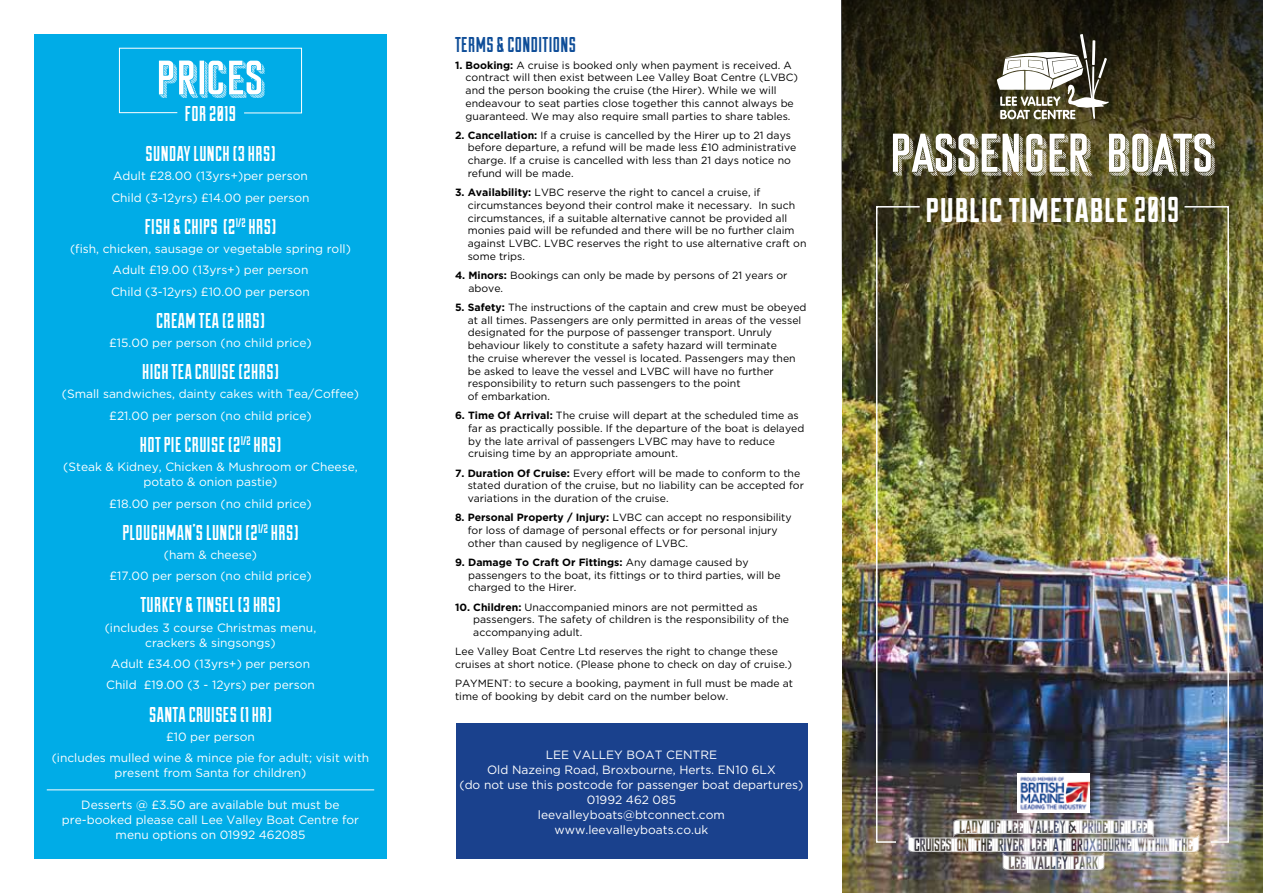
<style>
.page{position:relative;width:1263px;height:893px;background:#fff}
.page>*{position:absolute;margin:0;border:0;box-sizing:border-box;transform-origin:0 0}
.t1{font:60.15px "Sunset Boulevard";color:#fff}
.t2{font:53.25px "Sunset Boulevard";color:#fff}
.t3{font:42px "Duke Fill";letter-spacing:.02em;color:#fff}
.t4{font:21.45px "Duke Fill";letter-spacing:.02em;color:#fff}
.t5{font:21.45px "Duke Fill";letter-spacing:.02em;color:#0e4d98}
.t6{font:18px/18px "yorkwhiteletter";color:#fff;text-align:center}
.t7{font:12px/15px "Gotham";color:#fff;text-align:center}
.t8{font:10.5px/12.8px "Gotham";color:#000}
.s1{font-weight:700}
.s2{font-size:36px}
</style>
<div class="page">
<img style="left:842px;top:344px;width:421px;height:549px">
<img style="left:841px;top:0;width:422px;height:344px">
<img style="left:875px;top:205px;width:46px;height:638px">
<img style="left:1183px;top:205px;width:47px;height:638px">
<svg style="left:996px;top:34px;width:113px;height:85px"></svg>
<img style="left:1017px;top:774px;width:72px;height:38px">
<div style="left:34px;top:34px;width:353px;height:825px;background:#00ace7"></div>
<svg style="left:119px;top:47px;width:183px;height:67px"></svg>
<hr style="left:47px;top:789px;width:327px;height:1px;background:#fff">
<div style="left:456px;top:724px;width:351px;height:135px;background:#1a418d"></div>
<h2 class="t2" style="left:156px;top:59px;width:110px">PRICES</h2>
<h3 class="t4" style="left:185px;top:101px;width:53px">FOR 2019</h3>
<h3 class="t4" style="left:145px;top:141px;width:132px">SUNDAY LUNCH (3 HRS)</h3>
<p class="t7" style="left:111px;top:165px;width:200px;line-height:21.5px;text-align:left">Adult £28.00 (13yrs+)per person<br>Child (3-12yrs) £14.00 per person</p>
<h3 class="t4" style="left:145px;top:214px;width:133px">FISH &amp; CHIPS (2<sup>1/2</sup> HRS)</h3>
<p class="t7" style="left:70px;top:238px;width:282px;line-height:21.5px">(fish, chicken, sausage or vegetable spring roll)<br>Adult £19.00 (13yrs+) per person<br>Child (3-12yrs) £10.00 per person</p>
<h3 class="t4" style="left:156px;top:308px;width:110px">CREAM TEA (2 HRS)</h3>
<p class="t7" style="left:109px;top:335px;width:204px">£15.00 per person (no child price)</p>
<h3 class="t4" style="left:142px;top:359px;width:138px">HIGH TEA CRUISE (2HRS)</h3>
<p class="t7" style="left:62px;top:383px;width:299px;line-height:21.5px">(Small sandwiches, dainty cakes with Tea/Coffee) £21.00 per person (no child price)</p>
<h3 class="t4" style="left:140px;top:432px;width:143px">HOT PIE CRUISE (2<sup>1/2</sup> HRS)</h3>
<p class="t7" style="left:63px;top:459px;width:296px">(Steak &amp; Kidney, Chicken &amp; Mushroom or Cheese, potato &amp; onion pastie)</p>
<p class="t7" style="left:109px;top:496px;width:204px">£18.00 per person (no child price)</p>
<h3 class="t4" style="left:122px;top:520px;width:178px">PLOUGHMAN'S LUNCH (2<sup>1/2</sup> HRS)</h3>
<p class="t7" style="left:109px;top:544px;width:204px;line-height:21.3px">(ham &amp; cheese)<br>£17.00 per person (no child price)</p>
<h3 class="t4" style="left:140px;top:593px;width:142px">TURKEY &amp; TINSEL (3 HRS)</h3>
<p class="t7" style="left:105px;top:620px;width:213px">(includes 3 course Christmas menu, crackers &amp; singsongs)</p>
<p class="t7" style="left:106px;top:653px;width:210px;line-height:21.5px">Adult £34.00 (13yrs+) per person<br>Child £19.00 (3 - 12yrs) per person</p>
<h3 class="t4" style="left:149px;top:702px;width:124px">SANTA CRUISES (1 HR)</h3>
<p class="t7" style="left:52px;top:726px;width:319px;line-height:21.5px">£10 per person<br>(includes mulled wine &amp; mince pie for adult; visit with</p>
<p class="t7" style="left:114px;top:765px;width:194px">present from Santa for children)</p>
<p class="t7" style="left:62px;top:797px;width:299px">Desserts @ £3.50 are available but must be pre-booked please call Lee Valley Boat Centre for menu options on 01992 462085</p>
<h3 class="t5" style="left:455px;top:32px;width:122px">TERMS &amp; CONDITIONS</h3>
<p class="t8" style="left:466px;top:58px;width:334px;text-indent:-11px"><span class="s1">1. Booking:</span> A cruise is booked only when payment is received. A contract will then exist between Lee Valley Boat Centre (LVBC) and the person booking the cruise (the Hirer). While we will endeavour to seat parties close together this cannot always be guaranteed. We may also require small parties to share tables.</p>
<p class="t8" style="left:468px;top:128px;width:330px;text-indent:-13px"><span class="s1">2. Cancellation:</span> If a cruise is cancelled by the Hirer up to 21 days before departure, a refund will be made less £10 administrative charge. If a cruise is cancelled with less than 21 days notice no refund will be made.</p>
<p class="t8" style="left:468px;top:186px;width:340px;text-indent:-13px"><span class="s1">3. Availability:</span> LVBC reserve the right to cancel a cruise, if circumstances beyond their control make it necessary. In such circumstances, if a suitable alternative cannot be provided all monies paid will be refunded and there will be no further claim against LVBC. LVBC reserves the right to use alternative craft on some trips.</p>
<p class="t8" style="left:468px;top:269px;width:321px;text-indent:-13px"><span class="s1">4. Minors:</span> Bookings can only be made by persons of 21 years or above.</p>
<p class="t8" style="left:468px;top:301px;width:340px;text-indent:-13px"><span class="s1">5. Safety:</span> The instructions of the captain and crew must be obeyed at all times. Passengers are only permitted in areas of the vessel designated for the purpose of passenger transport. Unruly behaviour likely to constitute a safety hazard will terminate<br>the cruise wherever the vessel is located. Passengers may then be asked to leave the vessel and LVBC will have no further responsibility to return such passengers to the point<br>of embarkation.</p>
<p class="t8" style="left:468px;top:409px;width:338px;text-indent:-13px"><span class="s1">6. Time Of Arrival:</span> The cruise will depart at the scheduled time as far as practically possible. If the departure of the boat is delayed by the late arrival of passengers LVBC may have to reduce cruising time by an appropriate amount.</p>
<p class="t8" style="left:468px;top:466px;width:338px;text-indent:-13px"><span class="s1">7. Duration Of Cruise:</span> Every effort will be made to conform to the stated duration of the cruise, but no liability can be accepted for variations in the duration of the cruise.</p>
<p class="t8" style="left:468px;top:511px;width:325px;text-indent:-13px"><span class="s1">8. Personal Property / Injury:</span> LVBC can accept no responsibility for loss of damage of personal effects or for personal injury other than caused by negligence of LVBC.</p>
<p class="t8" style="left:468px;top:556px;width:314px;text-indent:-13px"><span class="s1">9. Damage To Craft Or Fittings:</span> Any damage caused by passengers to the boat, its fittings or to third parties, will be charged to the Hirer.</p>
<p class="t8" style="left:473px;top:600px;width:317px;text-indent:-18px"><span class="s1">10. Children:</span> Unaccompanied minors are not permitted as passengers. The safety of children is the responsibility of the accompanying adult.</p>
<p class="t8" style="left:455px;top:645px;width:338px">Lee Valley Boat Centre Ltd reserves the right to change these cruises at short notice. (Please phone to check on day of cruise.)</p>
<p class="t8" style="left:455px;top:677px;width:340px">PAYMENT: to secure a booking, payment in full must be made at time of booking by debit card on the number below.</p>
<p class="t7" style="left:459px;top:747px;width:345px">LEE VALLEY BOAT CENTRE<br>Old Nazeing Road, Broxbourne, Herts. EN10 6LX<br>(do not use this postcode for passenger boat departures)<br>01992 462 085<br>leevalleyboats@btconnect.com www.leevalleyboats.co.uk</p>
<h1 class="t1" style="left:890px;top:131px;width:327px">PASSENGER BOATS</h1>
<h3 class="t3" style="left:926px;top:183px;width:255px">public timetable <span class="s2">2019</span></h3>
<h3 class="t6" style="left:908px;top:818px;width:293px">¼LADY°°OF°°LEE°°VALLEY°%°°PRIDE°°OF°°LEE¾ ¿CRUISES°°ON°°THE°°RIVER°°LEE°°AT°°BROXBOURNE°°WITHIN°°THE½ ¿LEE°°VALLEY°°PARK½</h3>
</div>
